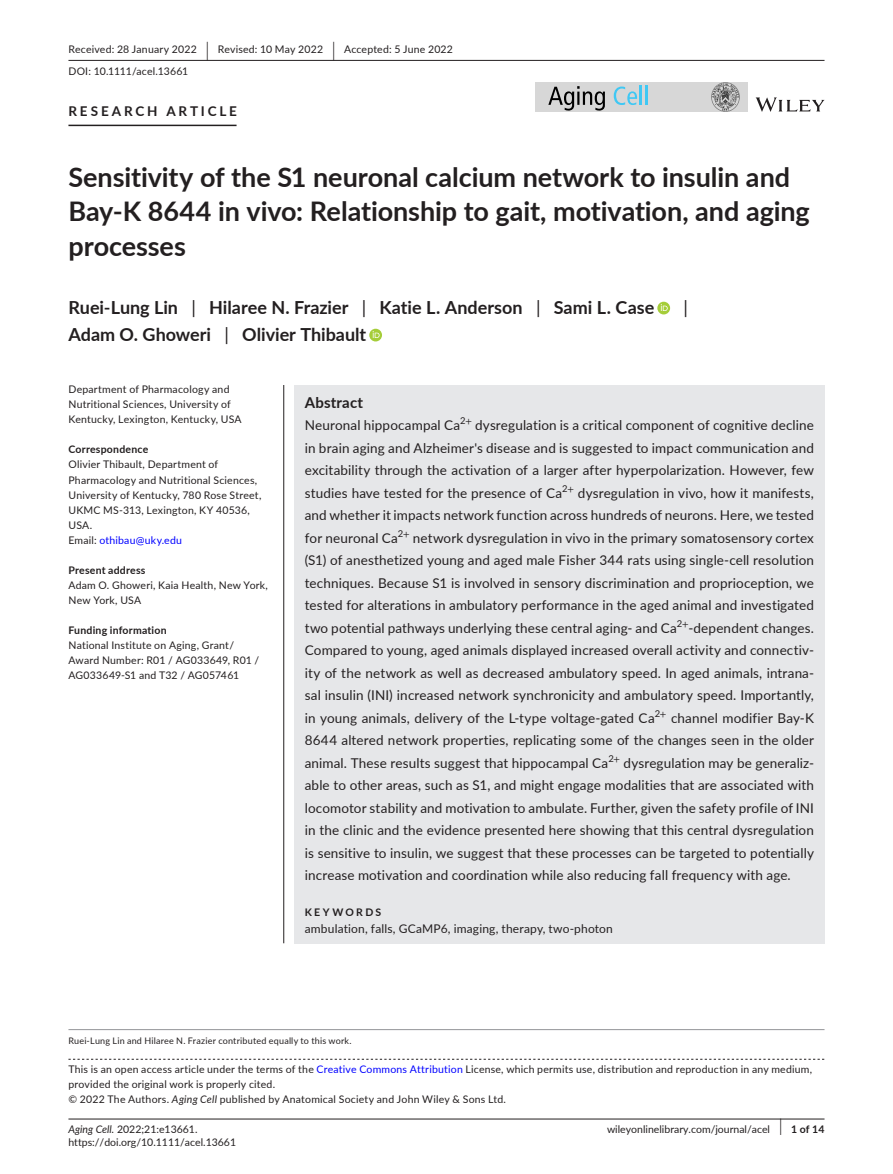
<style>
.page{position:relative;width:893px;height:1174px;background:#fff}
.page>*{position:absolute;margin:0;border:0;box-sizing:border-box;transform-origin:0 0}
.t1{font:700 27px/34.5px "Lato";letter-spacing:-.005em;color:#231f20}
.t2{font:700 18px "Lato";color:#231f20}
.t3{font:18px "Lato";color:#231f20}
.t4{font:700 15px "Lato";letter-spacing:.015em;color:#231f20}
.t5{font:13.5px/22.5px "Lato";letter-spacing:.01em;color:#231f20;text-align:justify}
.t6{font:700 13.5px "Lato";letter-spacing:.21em;color:#231f20}
.t7{font:12px "Lato";letter-spacing:.015em;color:#231f20}
.t8{font:10.5px/15px "Lato";letter-spacing:.02em;color:#231f20}
.t9{font:10.5px "Lato";color:#231f20}
.t10{font:700 10.5px "Lato";letter-spacing:.02em;color:#231f20}
.t11{font:700 10.5px "Lato";letter-spacing:.22em;color:#231f20}
.t12{font:9.45px "Lato";color:#231f20}
.t13{font:9px "Lato";letter-spacing:.025em;color:#231f20}
.s1{font-size:19.65px}
.s2{font-weight:400}
.s3{color:#00f}
.s4{font-family:"STIX"}
.s5{font-style:italic}
.s6{font-weight:400;font-size:17.4px}
</style>
<div class="page">
<hr style="left:68px;top:1118px;width:756px;height:1px;background:#231f20">
<svg style="left:756px;top:97px;width:68px;height:15px"></svg>
<div style="left:536px;top:82px;width:212px;height:30px;background:#d7d7d7"></div>
<svg style="left:548px;top:86px;width:57px;height:25px"></svg>
<svg style="left:614px;top:87px;width:23px;height:18px"></svg>
<hr style="left:640px;top:85px;width:2px;height:20px;background:#40c8f4">
<hr style="left:645px;top:85px;width:3px;height:20px;background:#40c8f4">
<img style="left:711px;top:83px;width:29px;height:28px">
<hr style="left:68px;top:60px;width:756px;height:1px;background:#231f20">
<hr style="left:68px;top:125px;width:169px;height:1px;background:#231f20">
<svg style="left:657px;top:302px;width:13px;height:12px"></svg>
<svg style="left:661px;top:304px;width:7px;height:7px"></svg>
<svg style="left:369px;top:329px;width:13px;height:12px"></svg>
<svg style="left:373px;top:331px;width:7px;height:7px"></svg>
<svg style="left:68px;top:1058px;width:756px;height:1px"></svg>
<hr style="left:68px;top:1029px;width:756px;height:1px;background:#939598">
<div style="left:294px;top:385px;width:530px;height:558px;background:#e6e7e9"></div>
<hr style="left:283px;top:385px;width:1px;height:558px;background:#231f20">
<p class="t8" style="left:68px;top:38px;width:386px;line-height:21.8px">Received: 28 January 2022 <span class="s1">|</span> Revised: 10 May 2022 <span class="s1">|</span> Accepted: 5 June 2022<br>DOI: 10.1111/acel.13661</p>
<p class="t6" style="left:68px;top:101px;width:170px">RESEARCH ARTICLE</p>
<h1 class="t1" style="left:68px;top:159px;width:743px">Sensitivity of the S1 neuronal calcium network to insulin and<br>Bay-K 8644 in vivo: Relationship to gait, motivation, and aging processes</h1>
<h2 class="t2" style="left:68px;top:295px;width:587px">Ruei--Lung Lin <span class="s2">|</span> Hilaree N. Frazier <span class="s2">|</span> Katie L. Anderson <span class="s2">|</span> Sami L. Case</h2>
<h2 class="t3" style="left:684px;top:295px;width:6px">|</h2>
<h2 class="t2" style="left:68px;top:322px;width:299px">Adam O. Ghoweri <span class="s2">|</span> Olivier Thibault</h2>
<p class="t8" style="left:68px;top:382px;width:175px">Department of Pharmacology and<br>Nutritional Sciences, University of<br>Kentucky, Lexington, Kentucky, USA</p>
<p class="t10" style="left:68px;top:442px;width:81px">Correspondence</p>
<p class="t8" style="left:68px;top:457px;width:194px">Olivier Thibault, Department of<br>Pharmacology and Nutritional Sciences,<br>University of Kentucky, 780 Rose Street,<br>UKMC MS-313, Lexington, KY 40536,<br>USA.<br>Email: <span class="s3">othibau@uky.edu</span></p>
<p class="t10" style="left:68px;top:562px;width:78px">Present address</p>
<p class="t8" style="left:68px;top:577px;width:201px">Adam O. Ghoweri, Kaia Health, New York,<br>New York, USA</p>
<p class="t10" style="left:68px;top:622px;width:100px">Funding information</p>
<p class="t8" style="left:68px;top:637px;width:192px">National Institute on Aging, Grant/<br>Award Number: R01 / AG033649, R01 /<br>AG033649-S1 and T32 / AG057461</p>
<p class="t4" style="left:305px;top:391px;width:60px">Abstract</p>
<p class="t5" style="left:305px;top:413px;width:157px">Neuronal hippocampal Ca</p>
<p class="t12" style="left:460px;top:414px;width:13px">2<span class="s4">+</span></p>
<p class="t5" style="left:305px;top:413px;width:511px;text-indent:170px">dysregulation is a critical component of cognitive decline in brain aging and Alzheimer's disease and is suggested to impact communication and excitability through the activation of a larger after hyperpolarization. However, few studies have tested for the presence of Ca</p>
<p class="t12" style="left:562px;top:481px;width:13px">2<span class="s4">+</span></p>
<p class="t5" style="left:305px;top:481px;width:511px;text-indent:273px">dysregulation in vivo, how it manifests, and whether it impacts network function across hundreds of neurons. Here, we tested for neuronal Ca</p>
<p class="t12" style="left:398px;top:526px;width:13px">2<span class="s4">+</span></p>
<p class="t5" style="left:305px;top:526px;width:511px;text-indent:108px">network dysregulation in vivo in the primary somatosensory cortex (S1) of anesthetized young and aged male Fisher 344 rats using single-cell resolution techniques. Because S1 is involved in sensory discrimination and proprioception, we tested for alterations in ambulatory performance in the aged animal and investigated two potential pathways underlying these central aging- and Ca</p>
<p class="t12" style="left:677px;top:616px;width:13px">2<span class="s4">+</span></p>
<p class="t5" style="left:305px;top:616px;width:511px;text-indent:384px">-dependent changes.<br>Compared to young, aged animals displayed increased overall activity and connectiv&shy;ity of the network as well as decreased ambulatory speed. In aged animals, intrana&shy;sal insulin (INI) increased network synchronicity and ambulatory speed. Importantly, in young animals, delivery of the L-type voltage-gated Ca</p>
<p class="t12" style="left:655px;top:706px;width:13px">2<span class="s4">+</span></p>
<p class="t5" style="left:305px;top:706px;width:511px;text-indent:366px">channel modifier Bay-K 8644 altered network properties, replicating some of the changes seen in the older animal. These results suggest that hippocampal Ca</p>
<p class="t12" style="left:608px;top:751px;width:13px">2<span class="s4">+</span></p>
<p class="t5" style="left:305px;top:751px;width:511px;text-indent:319px">dysregulation may be generaliz&shy;able to other areas, such as S1, and might engage modalities that are associated with locomotor stability and motivation to ambulate. Further, given the safety profile of INI in the clinic and the evidence presented here showing that this central dysregulation is sensitive to insulin, we suggest that these processes can be targeted to potentially increase motivation and coordination while also reducing fall frequency with age.</p>
<p class="t11" style="left:305px;top:904px;width:78px">KEYWORDS</p>
<p class="t7" style="left:305px;top:919px;width:310px">ambulation, falls, GCaMP6, imaging, therapy, two-photon</p>
<p class="t13" style="left:68px;top:1033px;width:285px">Ruei-Lung Lin and Hilaree N. Frazier contributed equally to this work.</p>
<p class="t8" style="left:68px;top:1061px;width:745px">This is an open access article under the terms of the <span class="s3">Creative Commons Attribution</span> License, which permits use, distribution and reproduction in any medium, provided the original work is properly cited.<br>© 2022 The Authors. <span class="s5">Aging Cell</span> published by Anatomical Society and John Wiley &amp; Sons Ltd.</p>
<p class="t9" style="left:68px;top:1121px;width:131px"><span class="s5">Aging Cell.</span> 2022;21:e13661.</p>
<p class="t10" style="left:779px;top:1121px;width:46px"><span class="s6">|</span> 1 of 14</p>
<p class="t9" style="left:68px;top:1135px;width:169px">https://doi.org/10.1111/acel.13661</p>
<p class="t9" style="left:607px;top:1121px;width:165px">wileyonlinelibrary.com/journal/acel</p>
</div>
